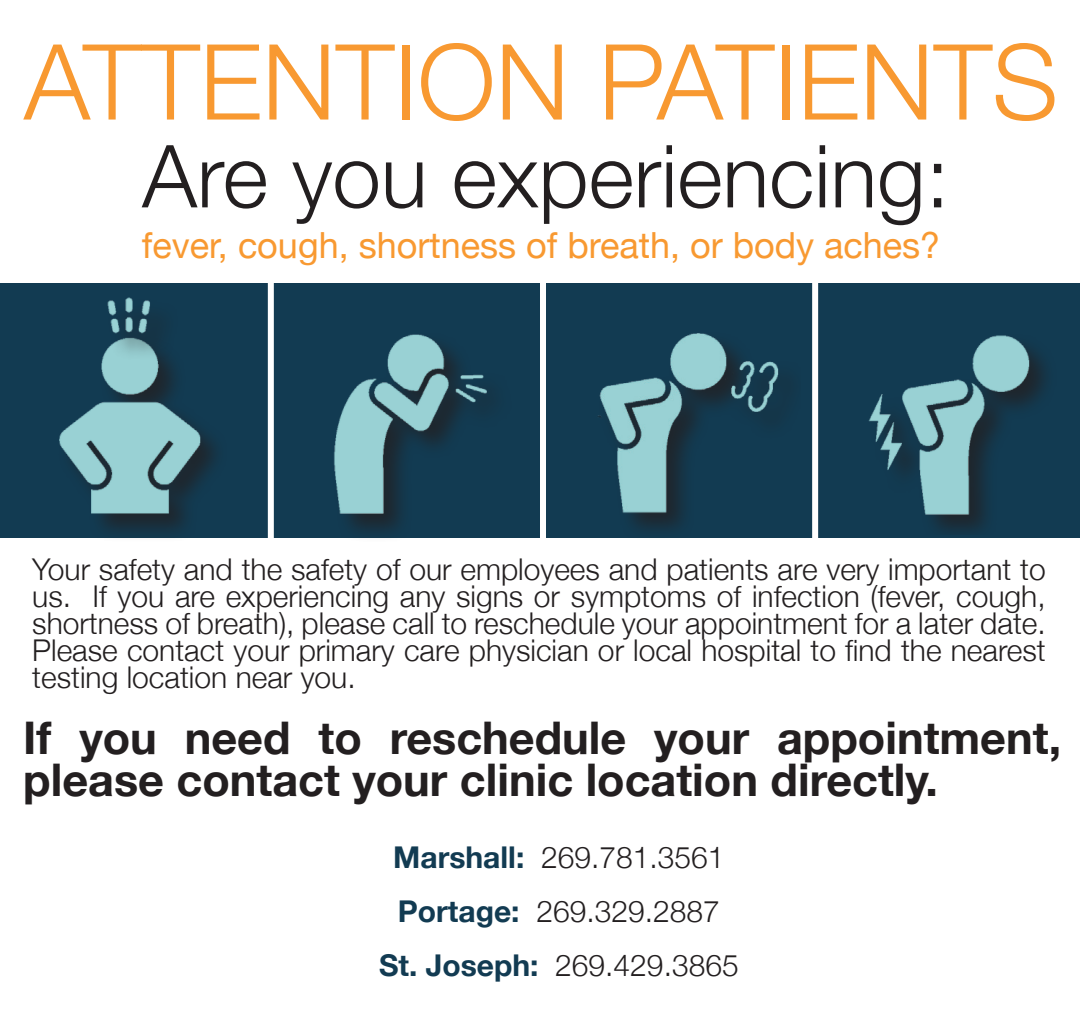
<style>
.page{position:relative;width:1080px;height:1026px;background:#fff}
.page>*{position:absolute;margin:0;border:0;box-sizing:border-box;transform-origin:0 0}
.t1{font:300 105px "Helvetica Neue";color:#f89931}
.t2{font:300 87px "Helvetica Neue";color:#231f20}
.t3{font:700 45px/42px "Helvetica Neue";color:#231f20}
.t4{font:36px "Helvetica Neue";color:#f89931}
.t5{font:300 30px/27px "Helvetica Neue";color:#231f20;text-align:justify}
.s1{font-weight:700;color:#123b52}
</style>
<div class="page">
<div style="left:0;top:283px;width:1080px;height:255px;background:#123b52"></div>
<div style="left:268px;top:230px;width:6px;height:352px;background:#fff"></div>
<div style="left:540px;top:214px;width:6px;height:352px;background:#fff"></div>
<div style="left:812px;top:219px;width:6px;height:352px;background:#fff"></div>
<div style="left:57px;top:336px;width:171px;height:206px;background:#231f20;opacity:.75"></div>
<img style="left:57px;top:336px;width:161px;height:193px">
<div style="left:107px;top:297px;width:72px;height:65px;background:#231f20;opacity:.75"></div>
<img style="left:105px;top:298px;width:48px;height:39px">
<img style="left:598px;top:333px;width:181px;height:196px">
<div style="left:868px;top:333px;width:189px;height:201px;background:#231f20;opacity:.75"></div>
<img style="left:868px;top:333px;width:189px;height:195px">
<img style="left:334px;top:334px;width:154px;height:197px">
<p class="t1" style="left:24px;top:18px;width:1036px">ATTENTION PATIENTS</p>
<p class="t2" style="left:142px;top:123px;width:809px">Are you experiencing:</p>
<p class="t4" style="left:142px;top:223px;width:800px">fever, cough, shortness of breath, or body aches?</p>
<p class="t5" style="left:32px;top:555px;width:1015px">Your safety and the safety of our employees and patients are very important to us. If you are experiencing any signs or symptoms of infection (fever, cough, shortness of breath), please call to reschedule your appointment for a later date.<br>Please contact your primary care physician or local hospital to find the nearest testing location near you.</p>
<p class="t3" style="left:23px;top:716px;width:1039px">If you need to reschedule your appointment, please contact your clinic location directly.</p>
<p class="t5" style="left:393px;top:843px;width:333px"><span class="s1">Marshall:</span> 269.781.3561</p>
<p class="t5" style="left:398px;top:897px;width:323px"><span class="s1">Portage:</span> 269.329.2887</p>
<p class="t5" style="left:379px;top:951px;width:361px"><span class="s1">St. Joseph:</span> 269.429.3865</p>
</div>
